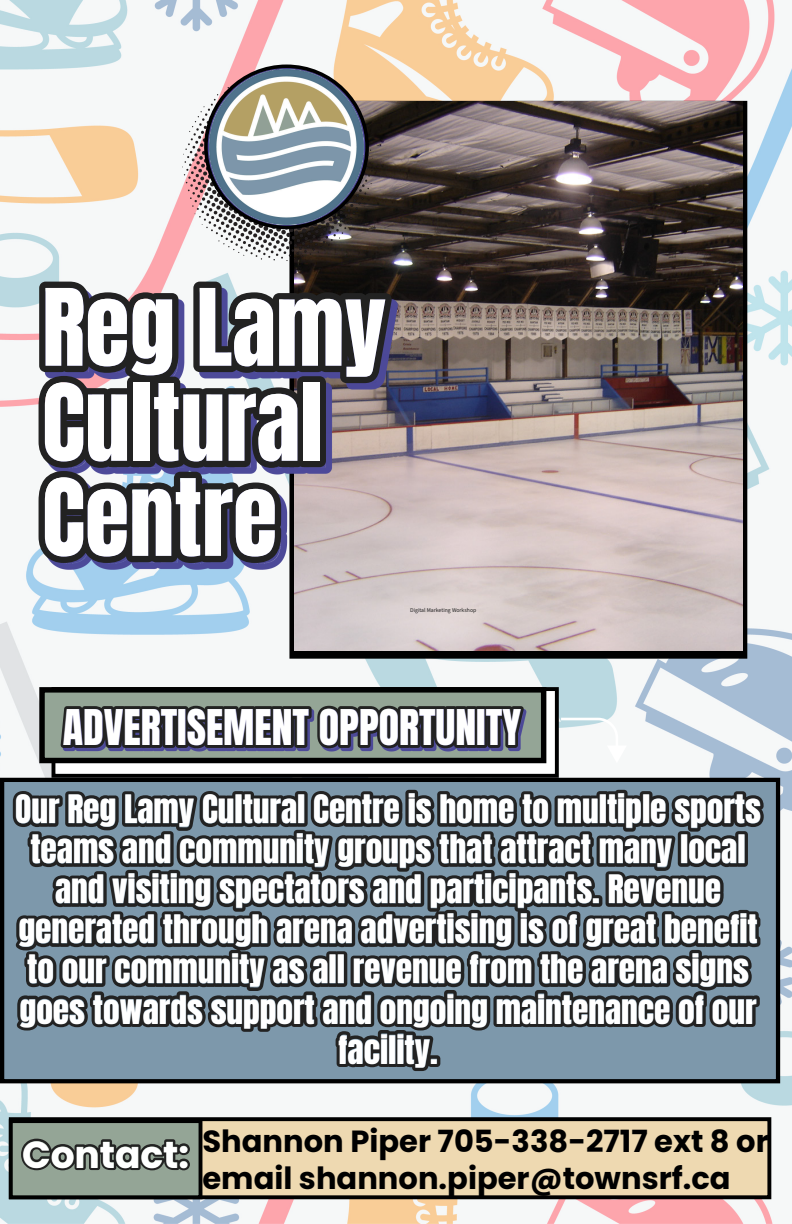
<style>
.page{position:relative;width:792px;height:1224px;background:#fff}
.page>*{position:absolute;margin:0;border:0;box-sizing:border-box;transform-origin:0 0}
.t1{font:90.5px/95.1px "Anton";color:#fff}
.t2{font:41.8px "Anton";color:#fff}
.t3{font:33.4px/40px "Anton";color:#fff;text-align:center}
.t4{font:700 30.6px/36.7px "Poppins";color:#000}
.t5{font:5.8px "Source Sans 3";color:#222}
.s1{font-size:37.5px;color:#fff}
</style>
<div class="page">
<img style="left:0;top:0;width:792px;height:1224px">
<div style="left:289px;top:101px;width:458px;height:558px;border:10px solid #000"></div>
<img style="left:294px;top:101px;width:448px;height:550px">
<img style="left:166px;top:56px;width:222px;height:166px">
<div style="left:204px;top:65px;width:165px;height:164px;border:4px solid #000;border-radius:50%"></div>
<img style="left:2px;top:222px;width:545px;height:394px">
<svg style="left:39px;top:282px;width:353px;height:281px;background:#5b587c"></svg>
<div style="left:2px;top:780px;width:776px;height:301px;background:#7d98ab"></div>
<div style="left:0;top:778px;width:780px;height:305px;border:4px solid #000"></div>
<div style="left:52px;top:687px;width:507px;height:91px;border:4px solid #000"></div>
<div style="left:11px;top:1119px;width:758px;height:78px;background:#eed9b1"></div>
<div style="left:9px;top:1117px;width:762px;height:82px;border:4px solid #000"></div>
<div style="left:11px;top:1121px;width:190px;height:76px;background:#94a596"></div>
<div style="left:9px;top:1119px;width:193px;height:80px;border:4px solid #000"></div>
<img style="left:44px;top:678px;width:533px;height:95px">
<svg style="left:61px;top:706px;width:463px;height:42px;background:#3f3e6b"></svg>
<svg style="left:21px;top:1139px;width:169px;height:31px"></svg>
<svg style="left:13px;top:790px;width:751px;height:281px"></svg>
<svg style="left:558px;top:716px;width:69px;height:47px"></svg>
<img style="left:209px;top:70px;width:155px;height:154px">
<h1 class="t1" style="left:42px;top:287px;width:346px">Reg Lamy<br>Cultural<br>Centre</h1>
<p class="t5" style="left:410px;top:606px;width:68px">Digital Marketing Workshop</p>
<p class="t2" style="left:63px;top:706px;width:460px">ADVERTISEMENT OPPORTUNITY</p>
<p class="t3" style="left:15px;top:792px;width:747px">Our Reg Lamy Cultural Centre is home to multiple sports teams and community groups that attract many local and visiting spectators and participants. Revenue generated through arena advertising is of great benefit to our community as all revenue from the arena signs goes towards support and ongoing maintenance of our facility.</p>
<p class="t4" style="left:202px;top:1123px;width:568px;text-indent:-180px"><span class="s1">Contact:</span> Shannon Piper 705-338-2717 ext 8 or email shannon.piper@townsrf.ca</p>
</div>
